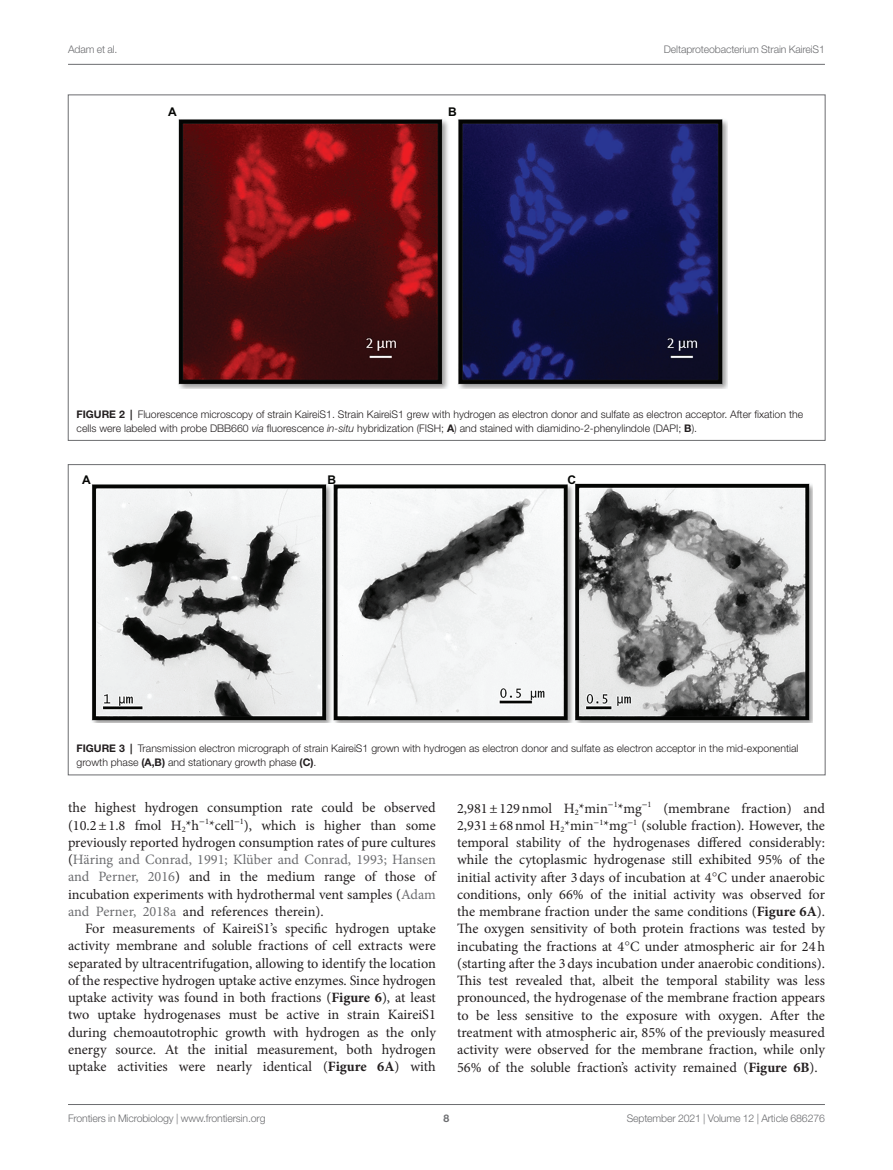
<style>
.page{position:relative;width:893px;height:1170px;background:#fff}
.page>*{position:absolute;margin:0;border:0;box-sizing:border-box;transform-origin:0 0}
.TEXT{font:14.25px/17.2px "Minion Pro";color:#231f20;text-align:justify}
.TEXT_FLUSH{font:14.25px/17.2px "Minion Pro";color:#231f20;text-align:justify}
.t1{font:700 12px "Arial";color:#040503}
.FIG_LEG{font:300 10.5px/14.2px "Helvetica Neue LT Std";color:#231f20}
.t2{font:300 10.5px "Helvetica Neue LT Std";letter-spacing:-.015em;color:#6c6d70}
.t3{font:700 10.5px "Helvetica Neue LT Std";color:#6c6d70}
.s1{font-weight:700}
.s2{font-style:italic}
.s3{color:#6c6d70}
.s4{font-family:"STIX General"}
</style>
<div class="page">
<hr style="left:68px;top:64px;width:757px;height:1px;background:#6c6d70">
<hr style="left:68px;top:1104px;width:757px;height:1px;background:#6c6d70">
<img style="left:178px;top:119px;width:549px;height:269px">
<img style="left:91px;top:483px;width:721px;height:240px">
<p class="t2" style="left:68px;top:42px;width:51px">Adam et al.</p>
<p class="t2" style="left:664px;top:42px;width:162px">Deltaproteobacterium Strain KaireiS1</p>
<p class="t1" style="left:168px;top:103px;width:10px">A</p>
<p class="t1" style="left:448px;top:103px;width:10px">B</p>
<p class="FIG_LEG" style="left:77px;top:406px;width:728px"><span class="s1">FIGURE 2 |</span> Fluorescence microscopy of strain KaireiS1. Strain KaireiS1 grew with hydrogen as electron donor and sulfate as electron acceptor. After fixation the cells were labeled with probe DBB660 <span class="s2">via</span> fluorescence <span class="s2">in-situ</span> hybridization (FISH; <span class="s1">A</span>) and stained with diamidino-2-phenylindole (DAPI; <span class="s1">B</span>).</p>
<p class="t1" style="left:82px;top:471px;width:10px">A</p>
<p class="t1" style="left:327px;top:471px;width:10px">B</p>
<p class="t1" style="left:567px;top:471px;width:10px">C</p>
<p class="FIG_LEG" style="left:77px;top:741px;width:723px"><span class="s1">FIGURE 3 |</span> Transmission electron micrograph of strain KaireiS1 grown with hydrogen as electron donor and sulfate as electron acceptor in the mid-exponential growth phase <span class="s1">(A,B)</span> and stationary growth phase <span class="s1">(C)</span>.</p>
<p class="TEXT_FLUSH" style="left:68px;top:799px;width:369px">the highest hydrogen consumption rate could be observed (10.2±1.8 fmol H<sub>2</sub>*h<sup>−</sup><sup>1</sup>*cell<sup>−</sup><sup>1</sup>), which is higher than some previously reported hydrogen consumption rates of pure cultures (<span class="s3">Häring and Conrad, 1991; Klüber and Conrad, 1993; Hansen and Perner, 2016</span>) and in the medium range of those of incubation experiments with hydrothermal vent samples (<span class="s3">Adam and Perner, 2018a</span> and references therein).</p>
<p class="TEXT" style="left:68px;top:919px;width:369px;text-indent:17px">For measurements of KaireiS1’s specific hydrogen uptake activity membrane and soluble fractions of cell extracts were separated by ultracentrifugation, allowing to identify the location of the respective hydrogen uptake active enzymes. Since hydrogen uptake activity was found in both fractions (<span class="s1">Figure 6</span>), at least two uptake hydrogenases must be active in strain KaireiS1 during chemoautotrophic growth with hydrogen as the only energy source. At the initial measurement, both hydrogen uptake activities were nearly identical (<span class="s1">Figure 6A</span>) with</p>
<p class="TEXT" style="left:457px;top:799px;width:369px">2,981±129nmol H<sub>2</sub>*min<sup>−</sup><sup>1</sup>*mg<sup>−</sup><sup>1</sup> (membrane fraction) and 2,931±68nmol H<sub>2</sub>*min<sup>−</sup><sup>1</sup>*mg<sup>−</sup><sup>1</sup> (soluble fraction). However, the temporal stability of the hydrogenases differed considerably: while the cytoplasmic hydrogenase still exhibited 95% of the initial activity after 3days of incubation at 4<span class="s4">°</span>C under anaerobic conditions, only 66% of the initial activity was observed for the membrane fraction under the same conditions (<span class="s1">Figure 6A</span>).<br>The oxygen sensitivity of both protein fractions was tested by incubating the fractions at 4<span class="s4">°</span>C under atmospheric air for 24h (starting after the 3days incubation under anaerobic conditions).<br>This test revealed that, albeit the temporal stability was less pronounced, the hydrogenase of the membrane fraction appears to be less sensitive to the exposure with oxygen. After the treatment with atmospheric air, 85% of the previously measured activity were observed for the membrane fraction, while only 56% of the soluble fraction’s activity remained (<span class="s1">Figure 6B</span>).</p>
<p class="t2" style="left:68px;top:1111px;width:199px">Frontiers in Microbiology | www.frontiersin.org</p>
<p class="t3" style="left:444px;top:1111px;width:7px">8</p>
<p class="t2" style="left:627px;top:1111px;width:200px">September 2021 | Volume 12 | Article 686276</p>
</div>
